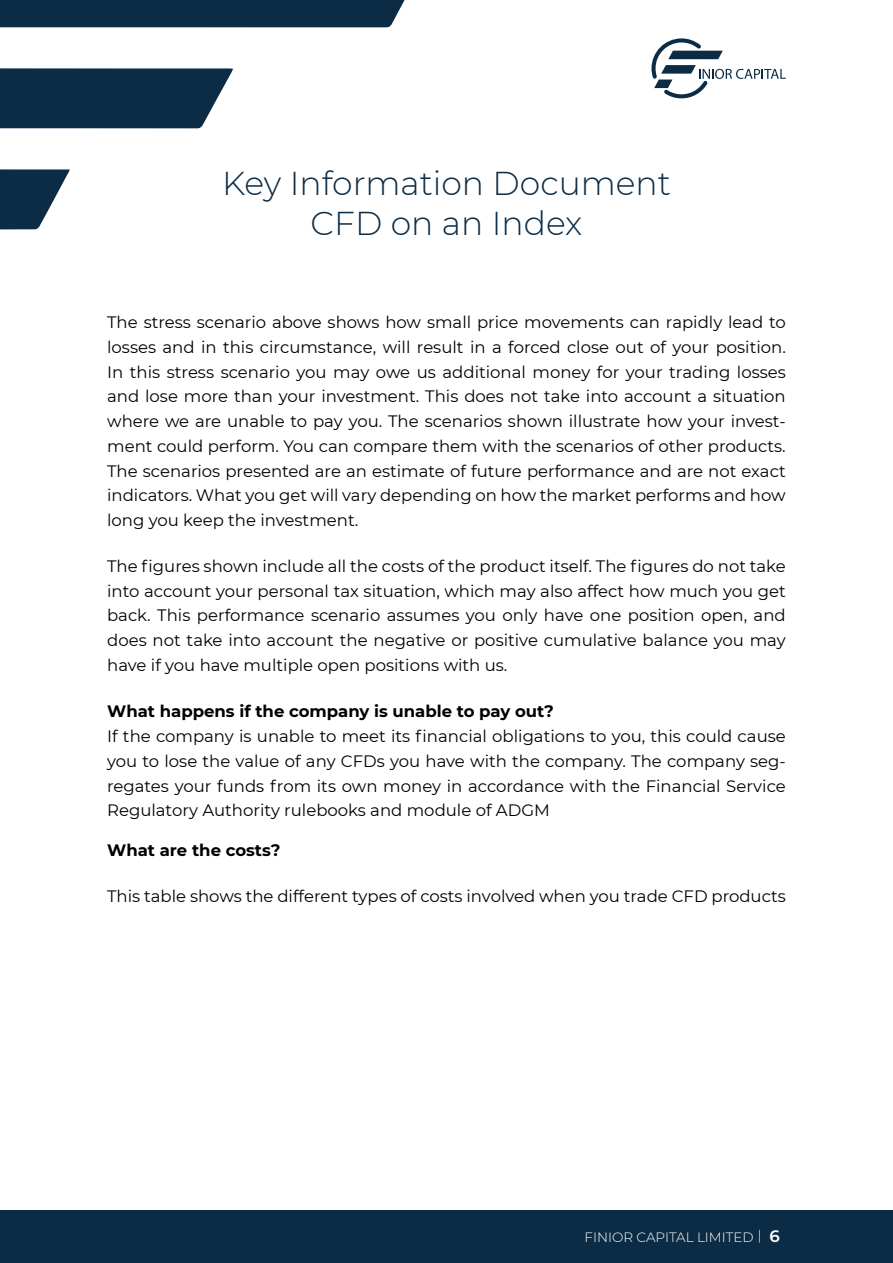
<style>
.page{position:relative;width:893px;height:1263px;background:#fff}
.page>*{position:absolute;margin:0;border:0;box-sizing:border-box;transform-origin:0 0}
.t1{font:300 33px/39.6px "Montserrat";color:#0c2c45;text-align:center}
.t2{font:16.5px/24.8px "Montserrat";color:#000;text-align:justify}
.t3{font:700 16.5px "Montserrat";color:#000}
.t4{font:300 13.5px "Montserrat";color:#fff}
.s1{font-weight:600;font-size:16.5px}
</style>
<div class="page">
<div style="left:0;top:0;width:405px;height:27px;background:#0c2c45"></div>
<svg style="left:0;top:68px;width:233px;height:60px;background:#1e3b52"></svg>
<svg style="left:0;top:169px;width:70px;height:60px"></svg>
<svg style="left:651px;top:38px;width:135px;height:60px"></svg>
<div style="left:0;top:1211px;width:893px;height:52px;background:#0c2c45"></div>
<h1 class="t1" style="left:222px;top:163px;width:450px">Key Information Document<br>CFD on an Index</h1>
<p class="t2" style="left:107px;top:309px;width:680px">The stress scenario above shows how small price movements can rapidly lead to losses and in this circumstance, will result in a forced close out of your position.<br>In this stress scenario you may owe us additional money for your trading losses and lose more than your investment. This does not take into account a situation where we are unable to pay you. The scenarios shown illustrate how your invest&shy;ment could perform. You can compare them with the scenarios of other products.<br>The scenarios presented are an estimate of future performance and are not exact indicators. What you get will vary depending on how the market performs and how long you keep the investment.</p>
<p class="t2" style="left:107px;top:553px;width:680px">The figures shown include all the costs of the product itself. The figures do not take into account your personal tax situation, which may also affect how much you get back. This performance scenario assumes you only have one position open, and does not take into account the negative or positive cumulative balance you may have if you have multiple open positions with us.</p>
<p class="t3" style="left:107px;top:699px;width:448px">What happens if the company is unable to pay out?</p>
<p class="t2" style="left:107px;top:723px;width:680px">If the company is unable to meet its financial obligations to you, this could cause you to lose the value of any CFDs you have with the company. The company seg&shy;regates your funds from its own money in accordance with the Financial Service Regulatory Authority rulebooks and module of ADGM</p>
<p class="t3" style="left:107px;top:838px;width:175px">What are the costs?</p>
<p class="t2" style="left:107px;top:883px;width:680px">This table shows the different types of costs involved when you trade CFD products</p>
<p class="t4" style="left:585px;top:1228px;width:197px">FINIOR CAPITAL LIMITED | <span class="s1">6</span></p>
</div>
